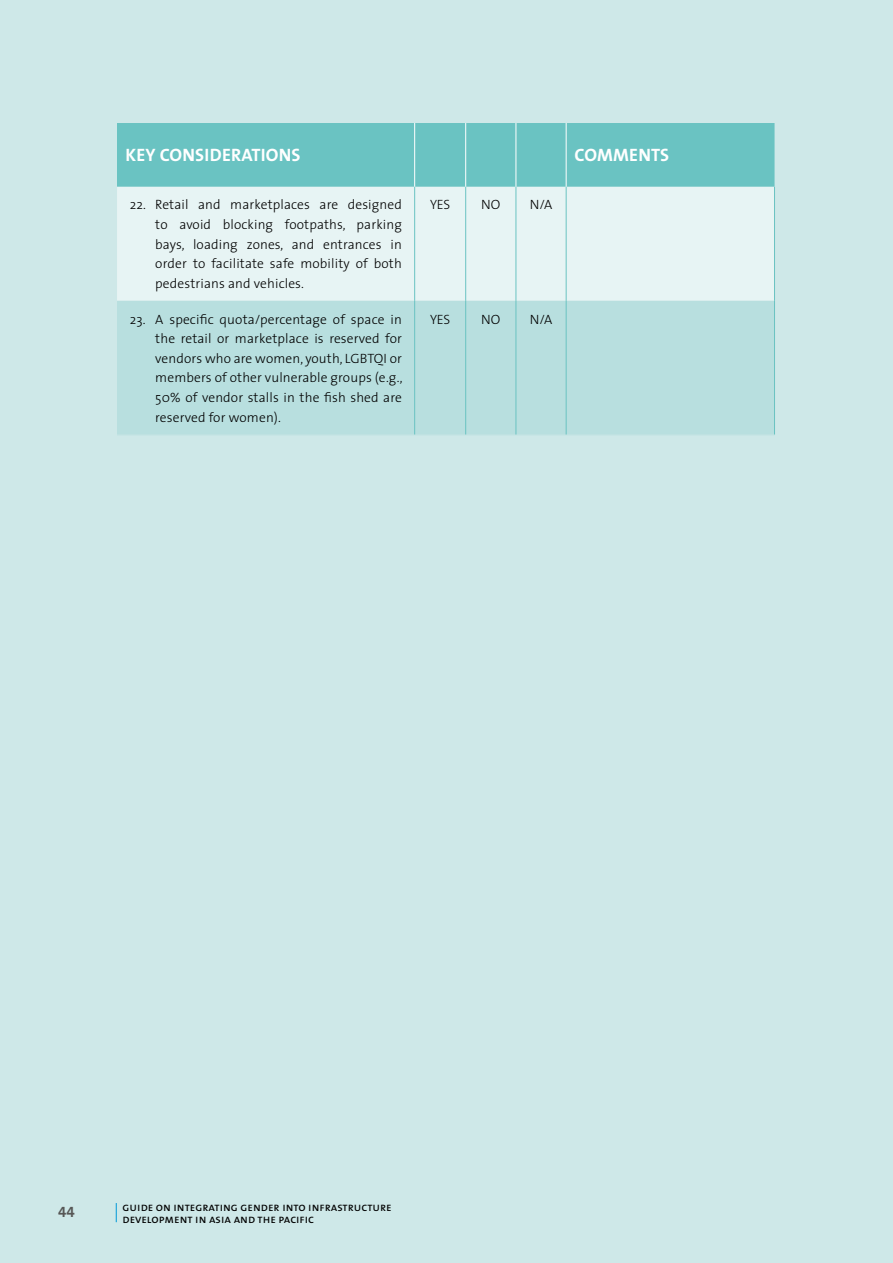
<style>
.page{position:relative;width:893px;height:1263px;background:#cee8e8}
.page>*{position:absolute;margin:0;border:0;box-sizing:border-box;transform-origin:0 0}
.t1{font:700 18px "The Sans";letter-spacing:.01em;color:#fff}
.t2{font:15px "The Sans Bold Caps";color:#575756}
.t3{font:300 13.5px/19.6px "The Sans";letter-spacing:.01em;color:#000;text-align:justify}
.t4{font:12px/12px "The Sans Caps";color:#000}
</style>
<div class="page">
<svg style="left:116px;top:1203px;width:1px;height:19px"></svg>
<div style="left:117px;top:123px;width:657px;height:64px;background:#6ac3c2"></div>
<div style="left:117px;top:187px;width:657px;height:114px;background:#e7f4f4"></div>
<div style="left:117px;top:301px;width:657px;height:133px;background:#b8dfdf"></div>
<hr style="left:566px;top:123px;width:1px;height:64px;background:#fff">
<hr style="left:516px;top:123px;width:1px;height:64px;background:#fff">
<hr style="left:414px;top:123px;width:1px;height:64px;background:#fff">
<hr style="left:465px;top:123px;width:1px;height:64px;background:#fff">
<hr style="left:414px;top:301px;width:1px;height:133px;background:#6ac3c2">
<hr style="left:465px;top:301px;width:1px;height:133px;background:#6ac3c2">
<hr style="left:516px;top:301px;width:1px;height:133px;background:#6ac3c2">
<hr style="left:566px;top:301px;width:1px;height:133px;background:#6ac3c2">
<hr style="left:774px;top:301px;width:1px;height:133px;background:#6ac3c2">
<hr style="left:414px;top:187px;width:1px;height:114px;background:#6ac3c2">
<hr style="left:465px;top:187px;width:1px;height:114px;background:#6ac3c2">
<hr style="left:516px;top:187px;width:1px;height:114px;background:#6ac3c2">
<hr style="left:566px;top:187px;width:1px;height:114px;background:#6ac3c2">
<hr style="left:774px;top:187px;width:1px;height:114px;background:#6ac3c2">
<h1 class="t1" style="left:126px;top:140px;width:177px">KEY CONSIDERATIONS</h1>
<h1 class="t1" style="left:575px;top:140px;width:96px">COMMENTS</h1>
<p class="t3" style="left:155px;top:195px;width:248px;text-indent:-26px">22. Retail and marketplaces are designed to avoid blocking footpaths, parking bays, loading zones, and entrances in order to facilitate safe mobility of both pedestrians and vehicles.</p>
<p class="t3" style="left:430px;top:195px;width:22px">YES</p>
<p class="t3" style="left:481px;top:195px;width:21px">NO</p>
<p class="t3" style="left:530px;top:195px;width:24px">N/A</p>
<p class="t3" style="left:155px;top:309px;width:249px;text-indent:-26px">23. A specific quota/percentage of space in the retail or marketplace is reserved for vendors who are women, youth, LGBTQI or members of other vulnerable groups (e.g., 50% of vendor stalls in the fish shed are reserved for women).</p>
<p class="t3" style="left:430px;top:309px;width:22px">YES</p>
<p class="t3" style="left:481px;top:309px;width:21px">NO</p>
<p class="t3" style="left:530px;top:309px;width:24px">N/A</p>
<p class="t2" style="left:58px;top:1199px;width:18px">44</p>
<p class="t4" style="left:123px;top:1200px;width:271px">guide on integrating gender into infrastructure development in asia and the pacific</p>
</div>
